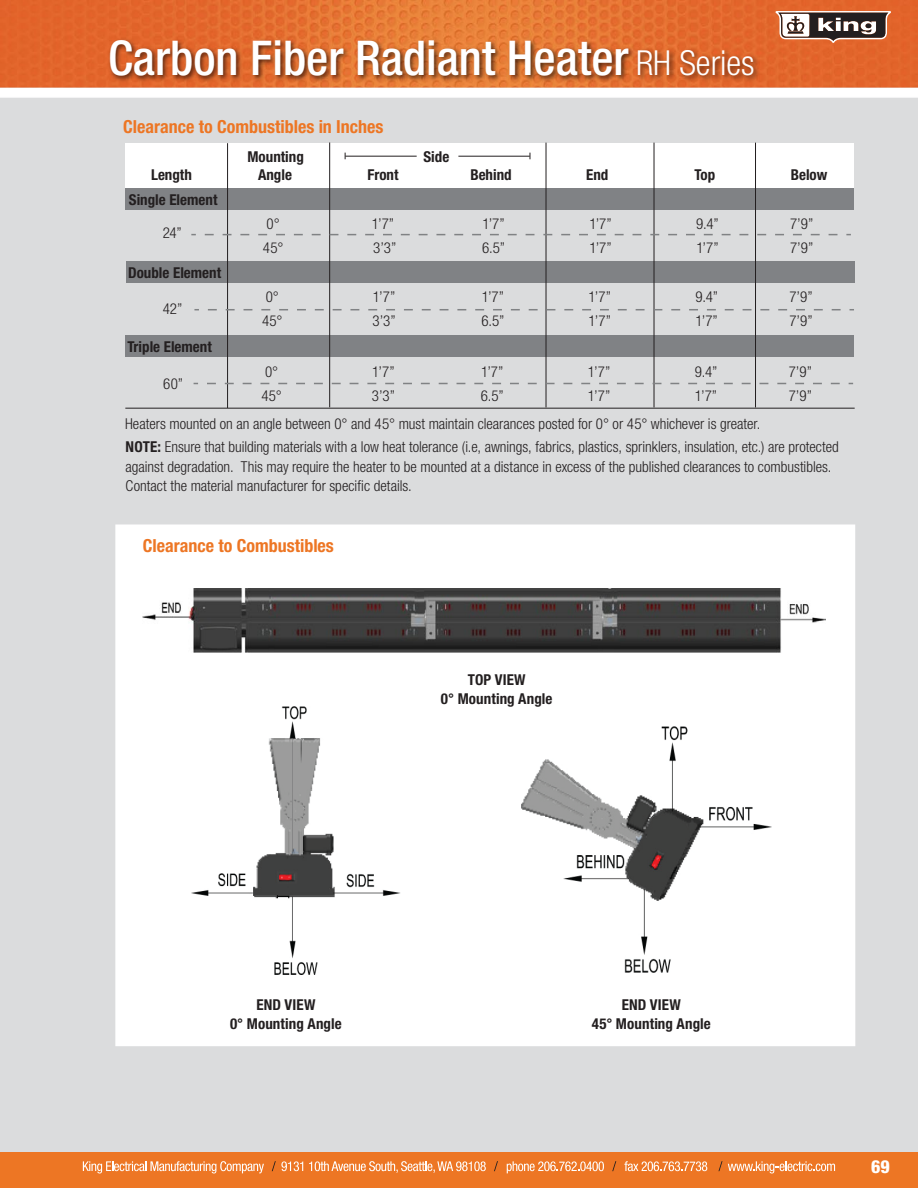
<style>
.page{position:relative;width:918px;height:1188px;background:#dbdcdd}
.page>*{position:absolute;margin:0;border:0;box-sizing:border-box;transform-origin:0 0}
.t1{font:500 condensed 48px "Helvetica Neue LT Std";color:#fff}
.t2{font:700 condensed 18px "Helvetica Neue LT Std";color:#ed7624}
.t3{font:800 condensed 18px "Helvetica Neue LT Std";color:#fff}
.t4{font:300 condensed 15px/19.5px "Helvetica Neue LT Std";color:#231f20}
.t5{font:700 condensed 15px/19.5px "Helvetica Neue LT Std";color:#231f20;text-align:center}
.s1{font-weight:300;font-size:34.5px}
.s2{font-weight:700}
</style>
<div class="page">
<div style="left:0;top:1153px;width:918px;height:35px;background:#ed7624"></div>
<svg style="left:83px;top:1161px;width:181px;height:12px"></svg>
<svg style="left:309px;top:1161px;width:177px;height:12px"></svg>
<svg style="left:507px;top:1161px;width:97px;height:12px"></svg>
<svg style="left:624px;top:1161px;width:83px;height:10px"></svg>
<svg style="left:272px;top:1161px;width:31px;height:10px"></svg>
<svg style="left:494px;top:1161px;width:4px;height:10px"></svg>
<svg style="left:612px;top:1161px;width:4px;height:10px"></svg>
<svg style="left:718px;top:1161px;width:117px;height:12px"></svg>
<div style="left:0;top:88px;width:918px;height:8px;background:#fff"></div>
<img style="left:0;top:0;width:918px;height:88px">
<hr style="left:0;top:96px;width:918px;height:2px;background:#fff">
<img style="left:103px;top:31px;width:661px;height:63px">
<svg style="left:775px;top:11px;width:116px;height:32px;background:#93776b"></svg>
<div style="left:115px;top:525px;width:740px;height:521px;background:#fff"></div>
<div style="left:125px;top:188px;width:729px;height:22px;background:#808285"></div>
<div style="left:125px;top:143px;width:729px;height:45px;background:#fff"></div>
<div style="left:126px;top:261px;width:728px;height:22px;background:#808285"></div>
<div style="left:125px;top:335px;width:729px;height:22px;background:#808285"></div>
<hr style="left:345px;top:156px;width:72px;height:1px;background:#231f20">
<hr style="left:458px;top:156px;width:72px;height:1px;background:#231f20">
<hr style="left:227px;top:143px;width:1px;height:265px;background:#231f20">
<hr style="left:329px;top:142px;width:1px;height:265px;background:#231f20">
<hr style="left:546px;top:143px;width:1px;height:264px;background:#231f20">
<hr style="left:654px;top:143px;width:1px;height:264px;background:#231f20">
<hr style="left:755px;top:143px;width:1px;height:264px;background:#231f20">
<hr style="left:125px;top:408px;width:730px;height:1px;background:#231f20">
<img style="left:142px;top:589px;width:684px;height:63px">
<img style="left:191px;top:707px;width:209px;height:268px">
<img style="left:521px;top:726px;width:250px;height:246px">
<svg style="left:191px;top:234px;width:646px;height:1px"></svg>
<svg style="left:194px;top:309px;width:647px;height:1px"></svg>
<svg style="left:194px;top:383px;width:646px;height:1px"></svg>
<h1 class="t1" style="left:108px;top:30px;width:648px">Carbon Fiber Radiant Heater <span class="s1">RH Series</span></h1>
<p class="t2" style="left:123px;top:116px;width:262px">Clearance to Combustibles in Inches</p>
<p class="t5" style="left:248px;top:147px;width:58px">Mounting</p>
<p class="t5" style="left:423px;top:147px;width:27px">Side</p>
<p class="t5" style="left:151px;top:165px;width:42px">Length</p>
<p class="t5" style="left:258px;top:165px;width:35px">Angle</p>
<p class="t5" style="left:368px;top:165px;width:33px">Front</p>
<p class="t5" style="left:470px;top:165px;width:43px">Behind</p>
<p class="t5" style="left:586px;top:165px;width:24px">End</p>
<p class="t5" style="left:694px;top:165px;width:22px">Top</p>
<p class="t5" style="left:791px;top:165px;width:38px">Below</p>
<p class="t4" style="left:266px;top:214px;width:15px">0°</p>
<p class="t4" style="left:372px;top:214px;width:24px">1’7”</p>
<p class="t4" style="left:482px;top:214px;width:24px">1’7”</p>
<p class="t4" style="left:589px;top:214px;width:24px">1’7”</p>
<p class="t4" style="left:696px;top:214px;width:24px">9.4”</p>
<p class="t4" style="left:790px;top:214px;width:25px">7’9”</p>
<p class="t4" style="left:263px;top:238px;width:22px">45°</p>
<p class="t4" style="left:373px;top:238px;width:25px">3’3”</p>
<p class="t4" style="left:482px;top:238px;width:25px">6.5”</p>
<p class="t4" style="left:589px;top:238px;width:24px">1’7”</p>
<p class="t4" style="left:696px;top:238px;width:24px">1’7”</p>
<p class="t4" style="left:790px;top:238px;width:25px">7’9”</p>
<p class="t5" style="left:129px;top:189px;width:90px">Single Element</p>
<p class="t4" style="left:163px;top:223px;width:20px">24”</p>
<p class="t5" style="left:128px;top:263px;width:94px">Double Element</p>
<p class="t4" style="left:163px;top:299px;width:21px">42”</p>
<p class="t5" style="left:128px;top:337px;width:86px">Triple Element</p>
<p class="t4" style="left:163px;top:374px;width:21px">60”</p>
<p class="t4" style="left:266px;top:287px;width:15px">0°</p>
<p class="t4" style="left:373px;top:287px;width:24px">1’7”</p>
<p class="t4" style="left:482px;top:287px;width:24px">1’7”</p>
<p class="t4" style="left:589px;top:287px;width:24px">1’7”</p>
<p class="t4" style="left:695px;top:287px;width:24px">9.4”</p>
<p class="t4" style="left:789px;top:287px;width:25px">7’9”</p>
<p class="t4" style="left:262px;top:311px;width:22px">45°</p>
<p class="t4" style="left:373px;top:311px;width:25px">3’3”</p>
<p class="t4" style="left:481px;top:311px;width:25px">6.5”</p>
<p class="t4" style="left:589px;top:311px;width:24px">1’7”</p>
<p class="t4" style="left:696px;top:311px;width:24px">1’7”</p>
<p class="t4" style="left:789px;top:311px;width:25px">7’9”</p>
<p class="t4" style="left:265px;top:361px;width:15px">0°</p>
<p class="t4" style="left:372px;top:361px;width:24px">1’7”</p>
<p class="t4" style="left:481px;top:361px;width:24px">1’7”</p>
<p class="t4" style="left:588px;top:361px;width:24px">1’7”</p>
<p class="t4" style="left:695px;top:361px;width:24px">9.4”</p>
<p class="t4" style="left:789px;top:361px;width:25px">7’9”</p>
<p class="t4" style="left:261px;top:385px;width:22px">45°</p>
<p class="t4" style="left:372px;top:385px;width:25px">3’3”</p>
<p class="t4" style="left:481px;top:385px;width:25px">6.5”</p>
<p class="t4" style="left:588px;top:385px;width:24px">1’7”</p>
<p class="t4" style="left:695px;top:385px;width:24px">1’7”</p>
<p class="t4" style="left:789px;top:385px;width:25px">7’9”</p>
<p class="t4" style="left:125px;top:414px;width:637px">Heaters mounted on an angle between 0° and 45° must maintain clearances posted for 0° or 45° whichever is greater.</p>
<p class="t4" style="left:126px;top:437px;width:715px"><span class="s2">NOTE:</span> Ensure that building materials with a low heat tolerance (i.e, awnings, fabrics, plastics, sprinklers, insulation, etc.) are protected against degradation. This may require the heater to be mounted at a distance in excess of the published clearances to combustibles.<br>Contact the material manufacturer for specific details.</p>
<p class="t2" style="left:143px;top:534px;width:193px">Clearance to Combustibles</p>
<p class="t5" style="left:441px;top:669px;width:113px">TOP VIEW<br>0° Mounting Angle</p>
<p class="t5" style="left:230px;top:994px;width:113px">END VIEW<br>0° Mounting Angle</p>
<p class="t5" style="left:592px;top:994px;width:121px">END VIEW<br>45° Mounting Angle</p>
<p class="t3" style="left:871px;top:1155px;width:20px">69</p>
</div>
